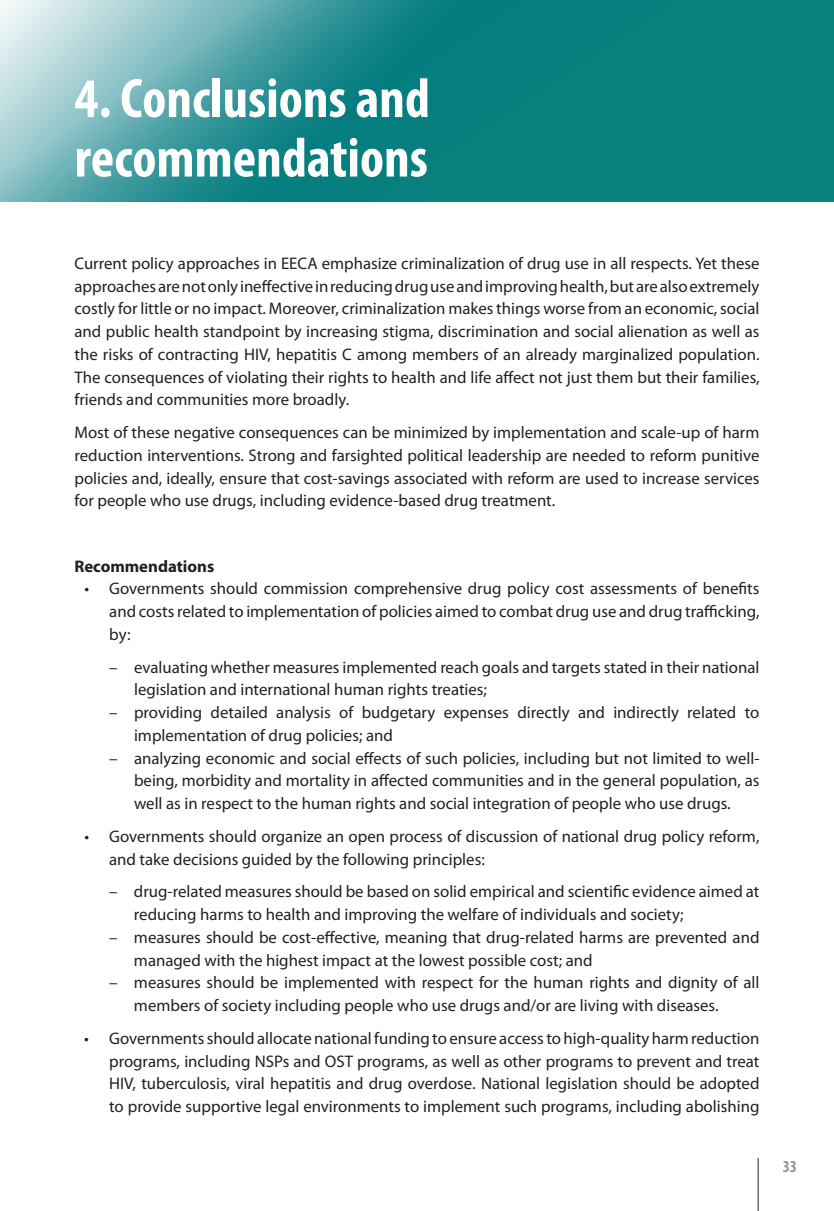
<style>
.page{position:relative;width:834px;height:1211px;background:#fff}
.page>*{position:absolute;margin:0;border:0;box-sizing:border-box;transform-origin:0 0}
.t1{font:700 condensed 56px/59.5px "Myriad Pro";color:#fff}
.t2{font:16.8px/22.8px "Myriad Pro";color:#231f20}
.t3{font:700 16.8px "Myriad Pro";color:#231f20}
.t4{font:700 condensed 16.8px "Myriad Pro";color:#939598}
</style>
<div class="page">
<hr style="left:757px;top:1158px;width:1px;height:52px;background:#231f20">
<svg style="left:0;top:0;width:833px;height:202px;background:#2d9292"></svg>
<h1 class="t1" style="left:74px;top:67px;width:357px">4. Conclusions and recommendations</h1>
<p class="t2" style="left:74px;top:251px;width:686px;text-align:justify">Current policy approaches in EECA emphasize criminalization of drug use in all respects. Yet these approaches are not only ineffective in reducing drug use and improving health, but are also extremely costly for little or no impact. Moreover, criminalization makes things worse from an economic, social and public health standpoint by increasing stigma, discrimination and social alienation as well as the risks of contracting HIV, hepatitis C among members of an already marginalized population.<br>The consequences of violating their rights to health and life affect not just them but their families, friends and communities more broadly.</p>
<p class="t2" style="left:74px;top:421px;width:686px;text-align:justify">Most of these negative consequences can be minimized by implementation and scale-up of harm reduction interventions. Strong and farsighted political leadership are needed to reform punitive policies and, ideally, ensure that cost-savings associated with reform are used to increase services for people who use drugs, including evidence-based drug treatment.</p>
<p class="t3" style="left:74px;top:555px;width:141px">Recommendations</p>
<p class="t2" style="left:109px;top:577px;width:651px;text-align:justify;text-indent:-25px">• Governments should commission comprehensive drug policy cost assessments of benefits and costs related to implementation of policies aimed to combat drug use and drug trafficking, by:</p>
<p class="t2" style="left:134px;top:655px;width:627px;text-indent:-25px">– evaluating whether measures implemented reach goals and targets stated in their national legislation and international human rights treaties;</p>
<p class="t2" style="left:134px;top:701px;width:626px;text-indent:-25px">– providing detailed analysis of budgetary expenses directly and indirectly related to implementation of drug policies; and</p>
<p class="t2" style="left:134px;top:746px;width:627px;text-align:justify;text-indent:-25px">– analyzing economic and social effects of such policies, including but not limited to well&shy;being, morbidity and mortality in affected communities and in the general population, as well as in respect to the human rights and social integration of people who use drugs.</p>
<p class="t2" style="left:109px;top:824px;width:651px;text-indent:-25px">• Governments should organize an open process of discussion of national drug policy reform, and take decisions guided by the following principles:</p>
<p class="t2" style="left:134px;top:880px;width:626px;text-indent:-25px">– drug-related measures should be based on solid empirical and scientific evidence aimed at reducing harms to health and improving the welfare of individuals and society;</p>
<p class="t2" style="left:134px;top:925px;width:627px;text-indent:-25px">– measures should be cost-effective, meaning that drug-related harms are prevented and managed with the highest impact at the lowest possible cost; and</p>
<p class="t2" style="left:134px;top:971px;width:627px;text-indent:-25px">– measures should be implemented with respect for the human rights and dignity of all members of society including people who use drugs and/or are living with diseases.</p>
<p class="t2" style="left:109px;top:1026px;width:651px;text-align:justify;text-indent:-25px">• Governmentsshould allocate nationalfunding to ensure accessto high-quality harm reduction programs, including NSPs and OST programs, as well as other programs to prevent and treat HIV, tuberculosis, viral hepatitis and drug overdose. National legislation should be adopted to provide supportive legal environments to implement such programs, including abolishing</p>
<p class="t4" style="left:782px;top:1156px;width:16px">33</p>
</div>
